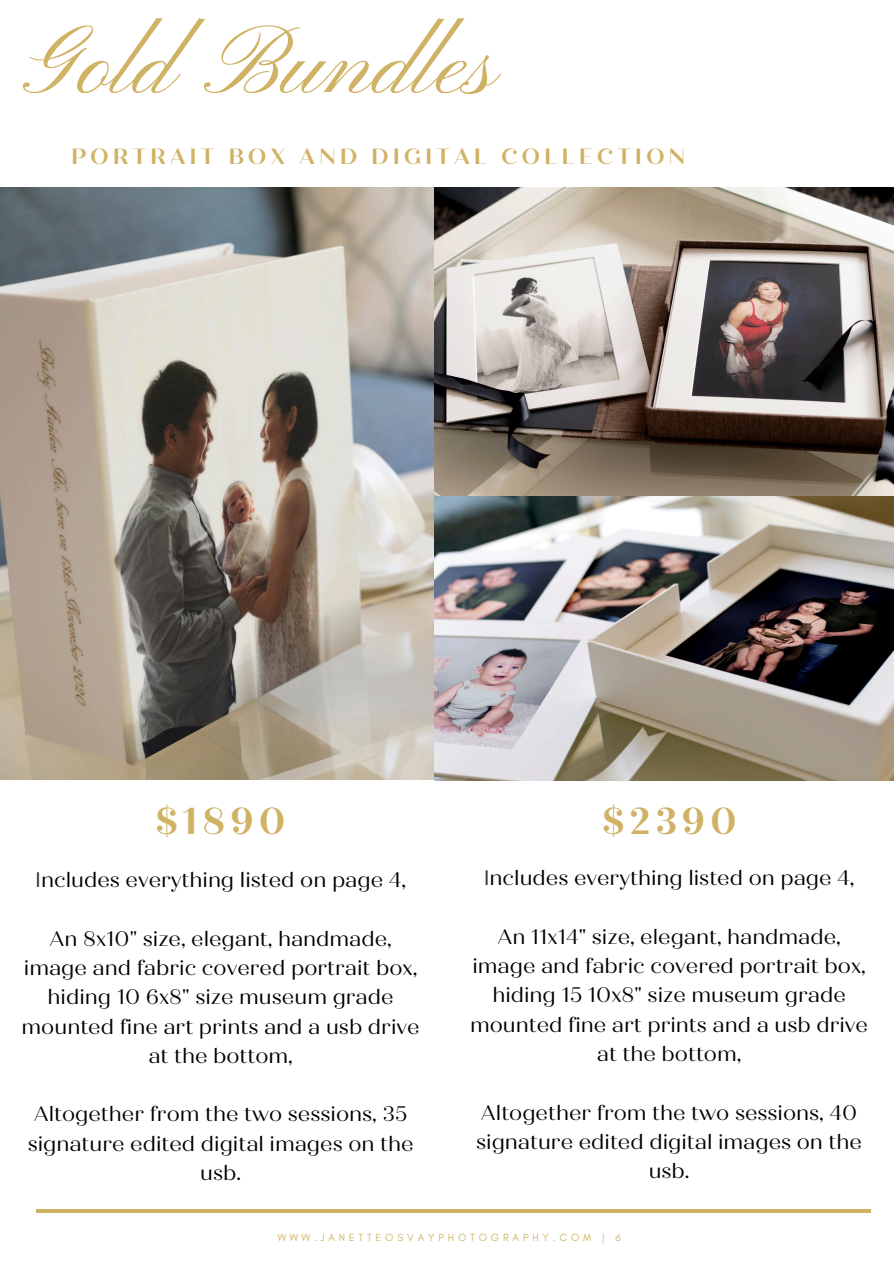
<style>
.page{position:relative;width:894px;height:1264px;background:#fff}
.page>*{position:absolute;margin:0;border:0;box-sizing:border-box;transform-origin:0 0}
.t1{font:96px "Pinyon Script";color:#d0b264}
.t2{font:700 37.5px "Quiche Display";letter-spacing:.13em;color:#d0b264}
.t3{font:700 22.05px "Quiche Display";letter-spacing:.2em;color:#d0b264}
.t4{font:21px/29.2px "Quiche Display";color:#000;text-align:center}
.t5{font:10.65px "Glacial Indifference";letter-spacing:.36em;color:#d0b264}
.s1{color:#373737}
</style>
<div class="page">
<hr style="left:36px;top:1209px;width:833px;height:3px;background:#d0b264">
<img style="left:0;top:188px;width:893px;height:592px">
<h1 class="t1" style="left:30px;top:10px;width:471px">Gold Bundles</h1>
<h4 class="t3" style="left:71px;top:143px;width:615px">PORTRAIT BOX AND DIGITAL COLLECTION</h4>
<p class="t2" style="left:156px;top:798px;width:131px">$1890</p>
<h3 class="t4" style="left:35px;top:865px;width:372px"><span class="s1">I</span>ncludes everything listed on page 4,</h3>
<h3 class="t4" style="left:22px;top:924px;width:399px">An 8x10" size, elegant, handmade, image and fabric covered portrait box, hiding 10 6x8" size museum grade mounted fine art prints and a usb drive at the bottom,</h3>
<h5 class="t4" style="left:28px;top:1099px;width:387px">Altogether from the two sessions, 35 signature edited digital images on the usb.</h5>
<h5 class="t2" style="left:602px;top:798px;width:136px">$2390</h5>
<h5 class="t4" style="left:483px;top:863px;width:372px"><span class="s1">I</span>ncludes everything listed on page 4,</h5>
<h5 class="t4" style="left:470px;top:922px;width:399px">An 11x14" size, elegant, handmade, image and fabric covered portrait box, hiding 15 10x8" size museum grade mounted fine art prints and a usb drive at the bottom,</h5>
<h5 class="t4" style="left:476px;top:1097px;width:387px">Altogether from the two sessions, 40 signature edited digital images on the usb.</h5>
<h5 class="t5" style="left:277px;top:1230px;width:344px">WWW.JANETTEOSVAYPHOTOGRAPHY.COM | 6</h5>
</div>
